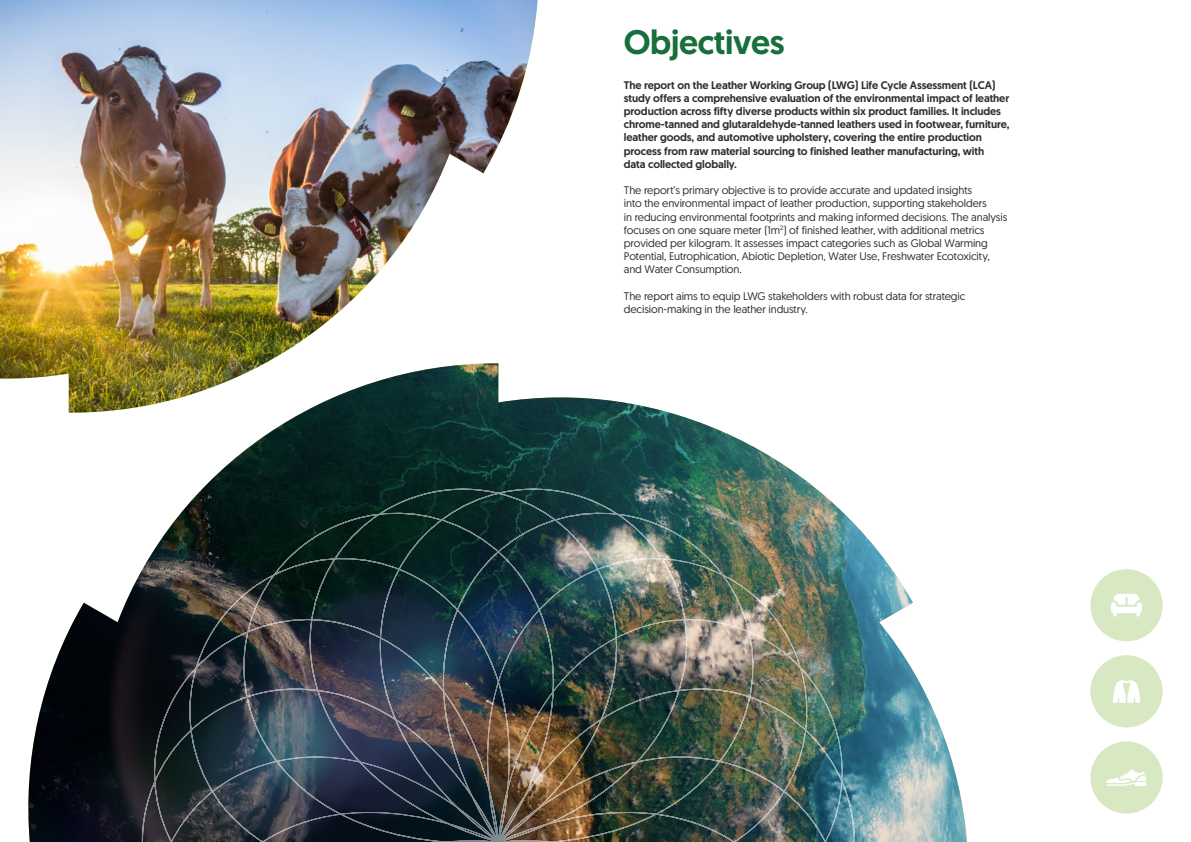
<style>
.page{position:relative;width:1191px;height:842px;background:#fff}
.page>*{position:absolute;margin:0;border:0;box-sizing:border-box;transform-origin:0 0}
.t1{font:500 34px "Geomanist";letter-spacing:-.01em;color:#176f3a}
.t2{font:11px/13.2px "Geomanist";letter-spacing:-.01em;color:#302f30}
.t3{font:500 11px/13.2px "Geomanist";letter-spacing:-.01em;color:#302f30}
</style>
<div class="page">
<img style="left:28px;top:397px;width:939px;height:445px">
<img style="left:0;top:0;width:537px;height:414px">
<img style="left:141px;top:488px;width:714px;height:354px">
<div style="left:1090px;top:741px;width:72px;height:73px;background:#d8e8c2;border-radius:50%"></div>
<div style="left:1090px;top:569px;width:72px;height:72px;background:#d8e8c2;border-radius:50%"></div>
<svg style="left:1111px;top:594px;width:31px;height:23px"></svg>
<div style="left:1090px;top:655px;width:72px;height:72px;background:#d8e8c2;border-radius:50%"></div>
<svg style="left:1112px;top:680px;width:28px;height:23px"></svg>
<svg style="left:1106px;top:769px;width:40px;height:17px"></svg>
<h1 class="t1" style="left:624px;top:19px;width:162px">Objectives</h1>
<p class="t3" style="left:624px;top:78px;width:387px">The report on the Leather Working Group (LWG) Life Cycle Assessment (LCA) study offers a comprehensive evaluation of the environmental impact of leather production across fifty diverse products within six product families. It includes chrome-tanned and glutaraldehyde-tanned leathers used in footwear, furniture, leather goods, and automotive upholstery, covering the entire production process from raw material sourcing to finished leather manufacturing, with<br>data collected globally.</p>
<p class="t2" style="left:624px;top:183px;width:385px">The report’s primary objective is to provide accurate and updated insights<br>into the environmental impact of leather production, supporting stakeholders<br>in reducing environmental footprints and making informed decisions. The analysis focuses on one square meter (1m<sup>2</sup>) of finished leather, with additional metrics provided per kilogram. It assesses impact categories such as Global Warming Potential, Eutrophication, Abiotic Depletion, Water Use, Freshwater Ecotoxicity, and Water Consumption.</p>
<p class="t2" style="left:624px;top:289px;width:343px">The report aims to equip LWG stakeholders with robust data for strategic decision-making in the leather industry.</p>
</div>
